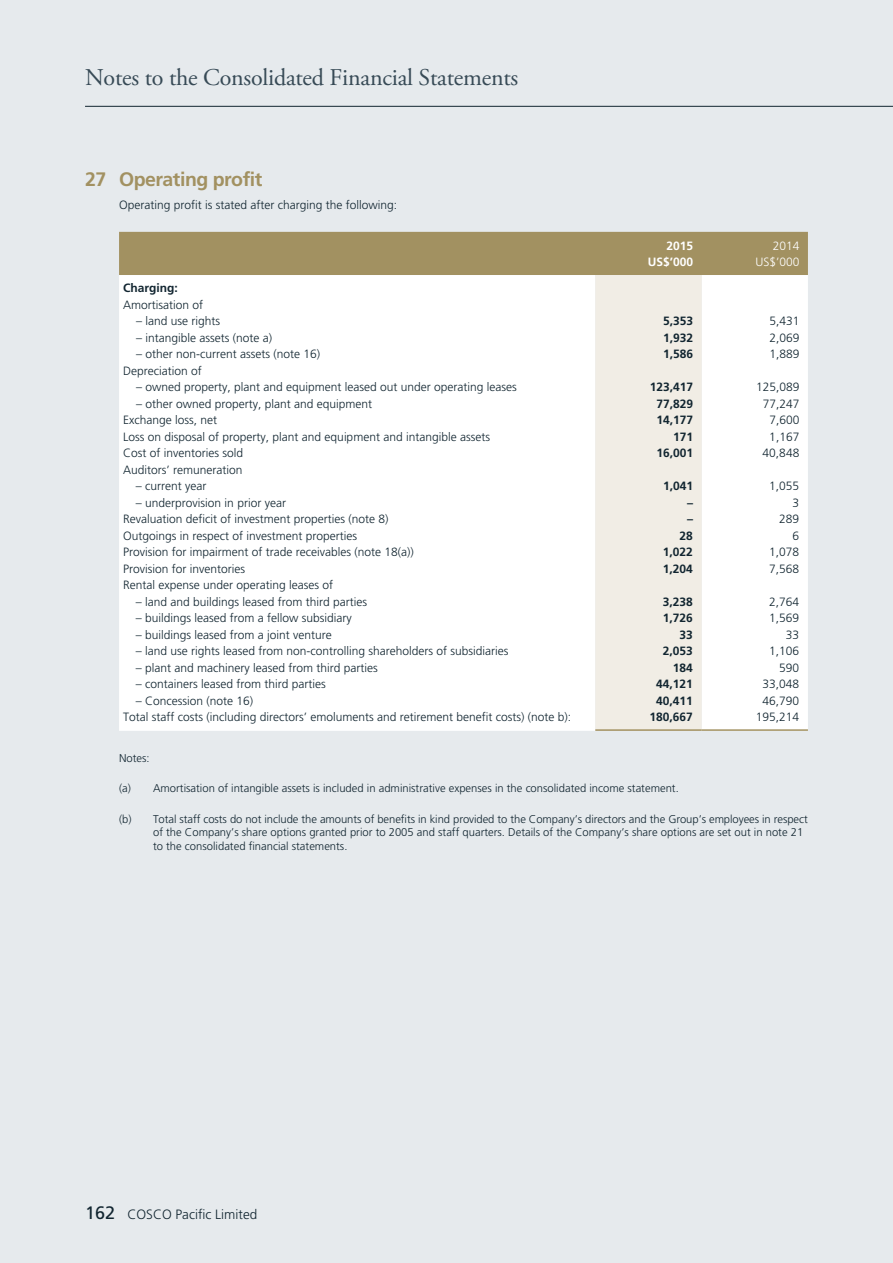
<style>
.page{position:relative;width:893px;height:1263px;background:#e6eaed}
.page>*{position:absolute;margin:0;border:0;box-sizing:border-box;transform-origin:0 0}
.t1{font:24px "Adobe Garamond Pro";letter-spacing:-.01em;color:#374a56}
.t2{font:700 19.5px "Frutiger LT Std";letter-spacing:-.025em;color:#a29161}
.t3{font:300 13.5px "Frutiger LT Std";color:#112530}
.t4{font:300 12px "Frutiger LT Std";color:#112530}
.t5{font:700 12px "Frutiger LT Std";color:#112530}
.t6{font:700 12px "Frutiger LT Std";color:#fff}
.t7{font:300 12px "Frutiger LT Std";color:#fff}
.t8{font:300 11.25px/13.5px "Frutiger LT Std";color:#112530}
.s1{font-weight:400;font-size:18px}
</style>
<div class="page">
<hr style="left:85px;top:106px;width:808px;height:1px;background:#112530">
<div style="left:119px;top:232px;width:689px;height:43px;background:#a29161"></div>
<div style="left:119px;top:275px;width:689px;height:456px;background:#fff"></div>
<div style="left:595px;top:275px;width:107px;height:454px;background:#f1ede5"></div>
<hr style="left:595px;top:729px;width:107px;height:2px;background:#a29161">
<hr style="left:702px;top:729px;width:106px;height:2px;background:#a29161">
<h1 class="t1" style="left:85px;top:63px;width:435px">Notes to the Consolidated Financial Statements</h1>
<h2 class="t2" style="left:85px;top:168px;width:179px">27 Operating profit</h2>
<p class="t4" style="left:119px;top:198px;width:280px">Operating profit is stated after charging the following:</p>
<p class="t6" style="left:666px;top:238px;width:28px">2015</p>
<p class="t7" style="left:773px;top:239px;width:28px">2014</p>
<p class="t6" style="left:648px;top:255px;width:47px">US$’000</p>
<p class="t7" style="left:755px;top:255px;width:46px">US$’000</p>
<p class="t5" style="left:123px;top:281px;width:56px">Charging:</p>
<p class="t4" style="left:123px;top:298px;width:82px">Amortisation of</p>
<p class="t4" style="left:136px;top:314px;width:86px">– land use rights</p>
<p class="t5" style="left:663px;top:314px;width:32px">5,353</p>
<p class="t4" style="left:769px;top:314px;width:32px">5,431</p>
<p class="t4" style="left:136px;top:331px;width:138px">– intangible assets (note a)</p>
<p class="t5" style="left:663px;top:330px;width:32px">1,932</p>
<p class="t4" style="left:769px;top:331px;width:32px">2,069</p>
<p class="t4" style="left:136px;top:347px;width:186px">– other non-current assets (note 16)</p>
<p class="t5" style="left:663px;top:347px;width:32px">1,586</p>
<p class="t4" style="left:769px;top:347px;width:32px">1,889</p>
<p class="t4" style="left:123px;top:364px;width:80px">Depreciation of</p>
<p class="t4" style="left:136px;top:380px;width:382px">– owned property, plant and equipment leased out under operating leases</p>
<p class="t5" style="left:650px;top:380px;width:45px">123,417</p>
<p class="t4" style="left:756px;top:380px;width:45px">125,089</p>
<p class="t4" style="left:136px;top:397px;width:238px">– other owned property, plant and equipment</p>
<p class="t5" style="left:656px;top:396px;width:38px">77,829</p>
<p class="t4" style="left:763px;top:397px;width:38px">77,247</p>
<p class="t4" style="left:123px;top:413px;width:96px">Exchange loss, net</p>
<p class="t5" style="left:656px;top:413px;width:38px">14,177</p>
<p class="t4" style="left:769px;top:413px;width:32px">7,600</p>
<p class="t4" style="left:123px;top:430px;width:368px">Loss on disposal of property, plant and equipment and intangible assets</p>
<p class="t5" style="left:673px;top:429px;width:22px">171</p>
<p class="t4" style="left:769px;top:430px;width:32px">1,167</p>
<p class="t4" style="left:123px;top:446px;width:122px">Cost of inventories sold</p>
<p class="t5" style="left:656px;top:446px;width:38px">16,001</p>
<p class="t4" style="left:763px;top:446px;width:38px">40,848</p>
<p class="t4" style="left:123px;top:463px;width:121px">Auditors’ remuneration</p>
<p class="t4" style="left:136px;top:479px;width:72px">– current year</p>
<p class="t5" style="left:663px;top:479px;width:32px">1,041</p>
<p class="t4" style="left:769px;top:479px;width:32px">1,055</p>
<p class="t4" style="left:136px;top:496px;width:152px">– underprovision in prior year</p>
<p class="t5" style="left:687px;top:495px;width:7px">–</p>
<p class="t4" style="left:793px;top:496px;width:8px">3</p>
<p class="t4" style="left:123px;top:512px;width:267px">Revaluation deficit of investment properties (note 8)</p>
<p class="t5" style="left:687px;top:512px;width:7px">–</p>
<p class="t4" style="left:779px;top:512px;width:22px">289</p>
<p class="t4" style="left:123px;top:529px;width:236px">Outgoings in respect of investment properties</p>
<p class="t5" style="left:680px;top:528px;width:15px">28</p>
<p class="t4" style="left:793px;top:529px;width:8px">6</p>
<p class="t4" style="left:123px;top:545px;width:292px">Provision for impairment of trade receivables (note 18(a))</p>
<p class="t5" style="left:663px;top:545px;width:32px">1,022</p>
<p class="t4" style="left:769px;top:545px;width:32px">1,078</p>
<p class="t4" style="left:123px;top:562px;width:124px">Provision for inventories</p>
<p class="t5" style="left:663px;top:561px;width:32px">1,204</p>
<p class="t4" style="left:769px;top:562px;width:32px">7,568</p>
<p class="t4" style="left:123px;top:578px;width:212px">Rental expense under operating leases of</p>
<p class="t4" style="left:136px;top:595px;width:233px">– land and buildings leased from third parties</p>
<p class="t5" style="left:663px;top:594px;width:32px">3,238</p>
<p class="t4" style="left:769px;top:595px;width:32px">2,764</p>
<p class="t4" style="left:136px;top:611px;width:218px">– buildings leased from a fellow subsidiary</p>
<p class="t5" style="left:663px;top:611px;width:32px">1,726</p>
<p class="t4" style="left:769px;top:611px;width:32px">1,569</p>
<p class="t4" style="left:136px;top:628px;width:198px">– buildings leased from a joint venture</p>
<p class="t5" style="left:680px;top:627px;width:15px">33</p>
<p class="t4" style="left:786px;top:628px;width:15px">33</p>
<p class="t4" style="left:136px;top:644px;width:374px">– land use rights leased from non-controlling shareholders of subsidiaries</p>
<p class="t5" style="left:663px;top:644px;width:32px">2,053</p>
<p class="t4" style="left:769px;top:644px;width:32px">1,106</p>
<p class="t4" style="left:136px;top:661px;width:244px">– plant and machinery leased from third parties</p>
<p class="t5" style="left:673px;top:660px;width:22px">184</p>
<p class="t4" style="left:779px;top:661px;width:22px">590</p>
<p class="t4" style="left:136px;top:677px;width:192px">– containers leased from third parties</p>
<p class="t5" style="left:656px;top:677px;width:38px">44,121</p>
<p class="t4" style="left:762px;top:677px;width:38px">33,048</p>
<p class="t4" style="left:136px;top:694px;width:119px">– Concession (note 16)</p>
<p class="t5" style="left:656px;top:693px;width:38px">40,411</p>
<p class="t4" style="left:762px;top:694px;width:38px">46,790</p>
<p class="t4" style="left:123px;top:710px;width:450px">Total staff costs (including directors’ emoluments and retirement benefit costs) (note b):</p>
<p class="t5" style="left:649px;top:710px;width:45px">180,667</p>
<p class="t4" style="left:756px;top:710px;width:45px">195,214</p>
<p class="t8" style="left:119px;top:751px;width:32px">Notes:</p>
<p class="t8" style="left:119px;top:782px;width:561px">(a) Amortisation of intangible assets is included in administrative expenses in the consolidated income statement.</p>
<p class="t8" style="left:153px;top:812px;width:656px;text-indent:-34px">(b) Total staff costs do not include the amounts of benefits in kind provided to the Company’s directors and the Group’s employees in respect of the Company’s share options granted prior to 2005 and staff quarters. Details of the Company’s share options are set out in note 21 to the consolidated financial statements.</p>
<p class="t3" style="left:85px;top:1207px;width:174px"><span class="s1">162</span> COSCO Pacific Limited</p>
</div>
